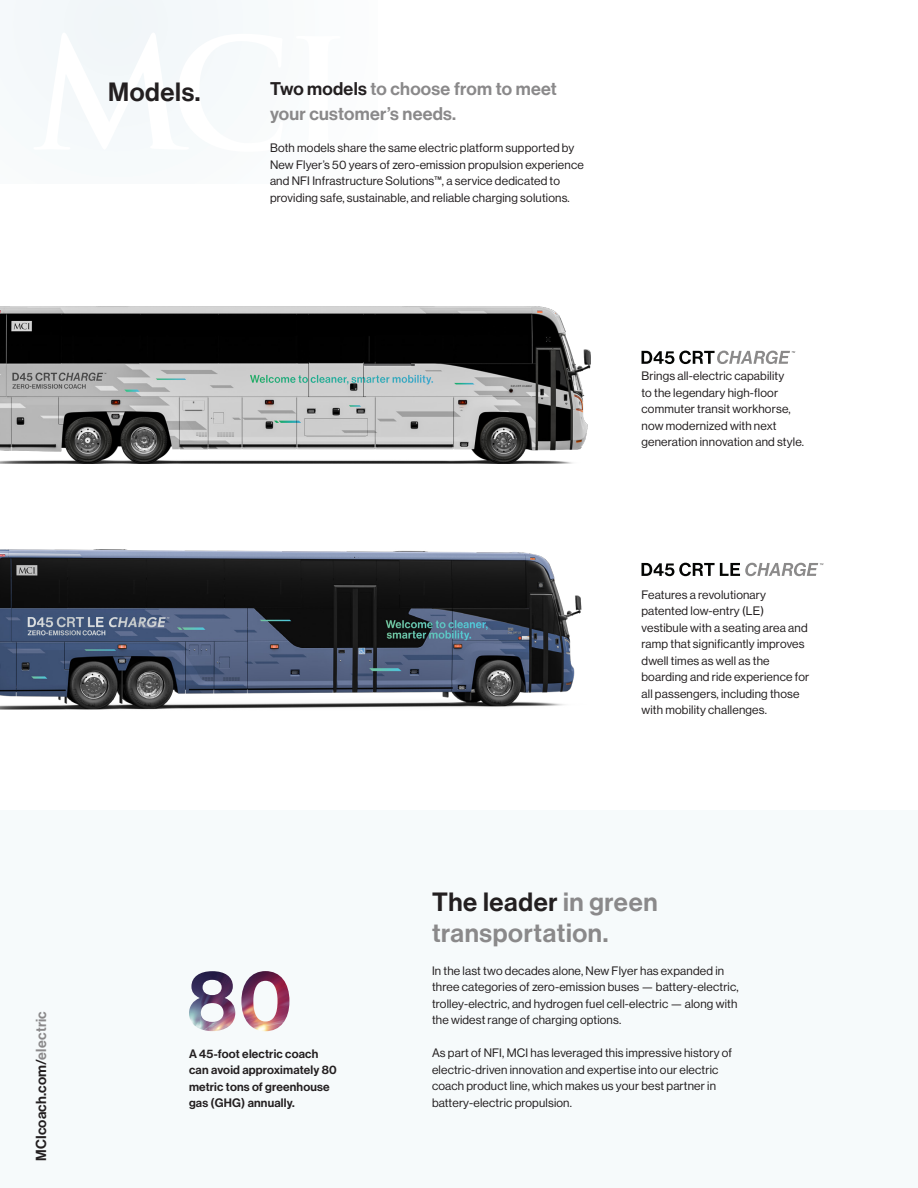
<style>
.page{position:relative;width:918px;height:1188px;background:#fff}
.page>*{position:absolute;margin:0;border:0;box-sizing:border-box;transform-origin:0 0}
.t1{font:25.8px/31px "N Haas Grotesk DS Pro 65 Md";letter-spacing:.025em;color:#8a898a}
.t2{font:25.8px "N Haas Grotesk DS Pro 65 Md";letter-spacing:.025em;color:#231f20}
.t3{font:18px/25.5px "N Haas Grotesk DS Pro 65 Md";letter-spacing:.015em;color:#8a898a}
.Side_URL{font:14.25px "N Haas Grotesk DS Pro 65 Md";letter-spacing:.015em;color:#231f20}
.t4{font:12px/16.5px "N Haas Grotesk DS Pro 55 Rg";letter-spacing:.015em;color:#231f20}
.Bold{font:12px/16.5px "N Haas Grotesk DS Pro 65 Md";letter-spacing:.015em;color:#231f20}
.s1{color:#231f20}
.s2{color:#8a898a}
</style>
<div class="page">
<svg style="left:13px;top:0;width:206px;height:127px"></svg>
<div style="left:0;top:810px;width:918px;height:378px;background:#f6fafb"></div>
<img style="left:0;top:549px;width:582px;height:161px">
<svg style="left:642px;top:351px;width:153px;height:13px"></svg>
<img style="left:189px;top:971px;width:100px;height:60px">
<img style="left:0;top:306px;width:591px;height:157px">
<svg style="left:642px;top:563px;width:181px;height:13px"></svg>
<h2 class="t2" style="left:108px;top:77px;width:94px">Models.</h2>
<h3 class="t3" style="left:270px;top:76px;width:288px"><span class="s1">Two models</span> to choose from to meet your customer’s needs.</h3>
<p class="t4" style="left:270px;top:140px;width:315px">Both models share the same electric platform supported by New Flyer’s 50 years of zero-emission propulsion experience and NFI Infrastructure Solutions™, a service dedicated to providing safe, sustainable, and reliable charging solutions.</p>
<p class="t4" style="left:642px;top:368px;width:164px">Brings all-electric capability<br>to the legendary high-floor commuter transit workhorse, now modernized with next generation innovation and style.</p>
<p class="t4" style="left:642px;top:586px;width:169px">Features a revolutionary patented low-entry (LE) vestibule with a seating area and ramp that significantly improves dwell times as well as the boarding and ride experience for all passengers, including those with mobility challenges.</p>
<p class="Side_URL" style="left:33px;top:1161px;width:151px;rotate:-90deg">MCIcoach.com/<span class="s2">electric</span></p>
<p class="Bold" style="left:189px;top:1045px;width:149px">A 45-foot electric coach can avoid approximately 80 metric tons of greenhouse gas (GHG) annually.</p>
<h2 class="t1" style="left:432px;top:887px;width:227px"><span class="s1">The leader</span> in green transportation.</h2>
<p class="t4" style="left:432px;top:963px;width:308px">In the last two decades alone, New Flyer has expanded in three categories of zero-emission buses — battery-electric, trolley-electric, and hydrogen fuel cell-electric — along with the widest range of charging options.</p>
<p class="t4" style="left:432px;top:1045px;width:302px">As part of NFI, MCI has leveraged this impressive history of electric-driven innovation and expertise into our electric</p>
<p class="t4" style="left:432px;top:1078px;width:286px">coach product line, which makes us your best partner in</p>
<p class="t4" style="left:432px;top:1095px;width:142px">battery-electric propulsion.</p>
</div>
